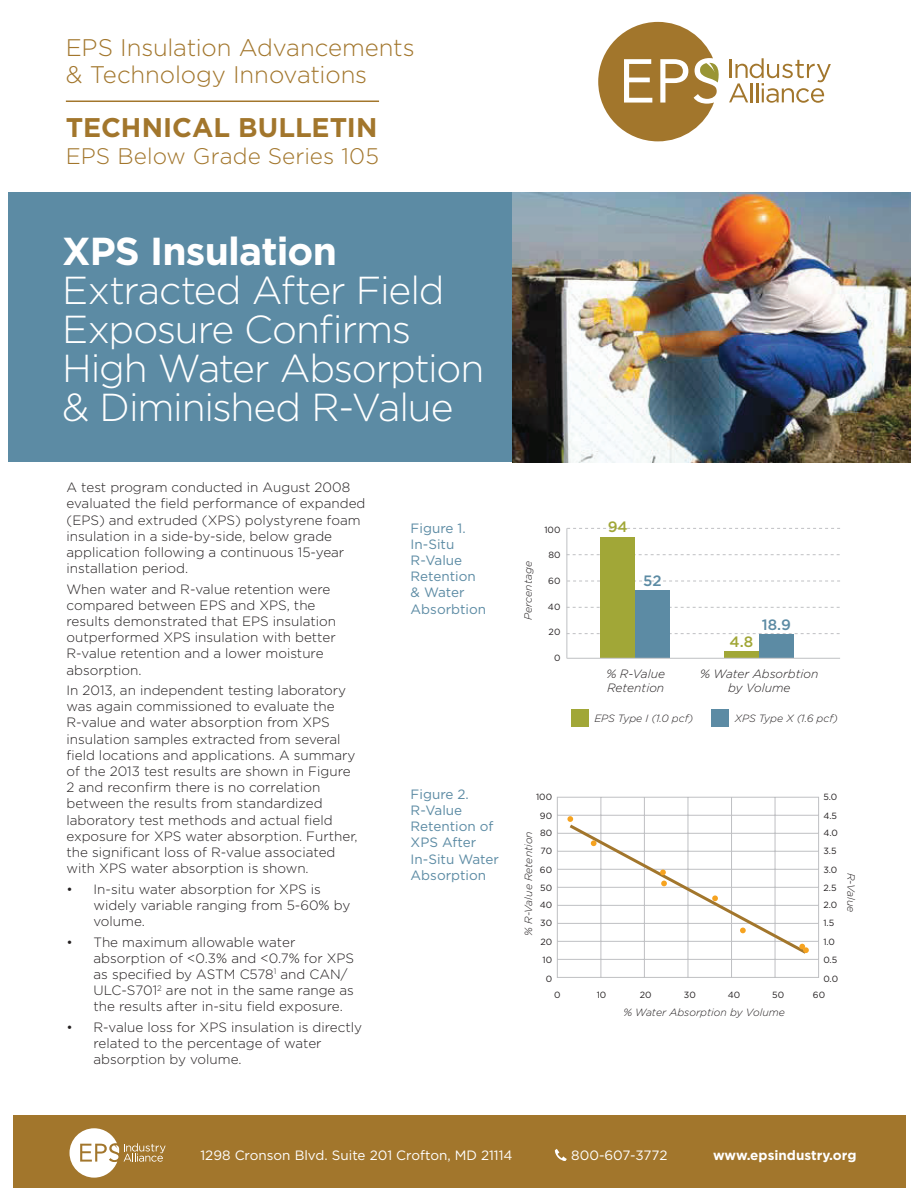
<style>
.page{position:relative;width:918px;height:1188px;background:#fff}
.page>*{position:absolute;margin:0;border:0;box-sizing:border-box;transform-origin:0 0}
.t1{font:300 39px/39px "Gotham";letter-spacing:-.03em;color:#fff}
.t2{font:700 39px "Gotham";letter-spacing:-.02em;color:#fff}
.t3{font:700 27px "Gotham";color:#a2762c}
.t4{font:300 24px/27px "Gotham";letter-spacing:-.01em;color:#a2762c}
.t5{font:300 22.5px "Gotham";letter-spacing:.005em;color:#a2762c}
.t6{font:500 15px "Gotham";color:#5c8ba4}
.t7{font:500 15px "Gotham";color:#a1a737}
.t8{font:300 13.5px/16.2px "Gotham";color:#231f20}
.t9{font:13.5px/16.2px "Gotham";color:#5c8ba4}
.t10{font:13.5px "Gotham";color:#fff}
.t11{font:700 13.5px "Gotham";color:#fff}
.t12{font:italic 300 12px/14.4px "Gotham";color:#231f20}
.t13{font:italic 300 10.5px "Gotham";color:#231f20}
.t14{font:9px/18.1px "Gotham";color:#231f20}
</style>
<div class="page">
<div style="left:13px;top:1116px;width:892px;height:72px;background:#a2762c"></div>
<svg style="left:70px;top:1128px;width:96px;height:50px"></svg>
<svg style="left:555px;top:1149px;width:12px;height:12px"></svg>
<svg style="left:729px;top:58px;width:102px;height:45px"></svg>
<svg style="left:598px;top:22px;width:121px;height:119px"></svg>
<hr style="left:66px;top:101px;width:313px;height:1px;background:#a2762c">
<div style="left:8px;top:192px;width:902px;height:270px;background:#5c8ba4"></div>
<img style="left:512px;top:192px;width:398px;height:270px">
<hr style="left:567px;top:528px;width:1px;height:130px;background:#bfc0c3">
<svg style="left:568px;top:607px;width:272px;height:1px"></svg>
<svg style="left:567px;top:581px;width:273px;height:1px"></svg>
<svg style="left:568px;top:633px;width:272px;height:1px"></svg>
<svg style="left:568px;top:554px;width:272px;height:1px"></svg>
<svg style="left:568px;top:528px;width:272px;height:1px"></svg>
<div style="left:600px;top:537px;width:35px;height:121px;background:#a1a737"></div>
<div style="left:635px;top:591px;width:35px;height:67px;background:#5c8ba4"></div>
<div style="left:724px;top:651px;width:35px;height:7px;background:#a1a737"></div>
<div style="left:759px;top:635px;width:35px;height:23px;background:#5c8ba4"></div>
<hr style="left:567px;top:658px;width:273px;height:1px;background:#bfc0c3">
<div style="left:571px;top:709px;width:17px;height:17px;background:#a1a737"></div>
<div style="left:711px;top:709px;width:18px;height:17px;background:#5c8ba4"></div>
<svg style="left:557px;top:796px;width:262px;height:182px"></svg>
<svg style="left:566px;top:816px;width:244px;height:140px"></svg>
<h3 class="t4" style="left:66px;top:36px;width:350px">EPS Insulation Advancements &amp; Technology Innovations</h3>
<h2 class="t3" style="left:66px;top:118px;width:313px">TECHNICAL BULLETIN</h2>
<h3 class="t5" style="left:66px;top:147px;width:315px">EPS Below Grade Series 105</h3>
<h1 class="t2" style="left:62px;top:237px;width:276px">XPS Insulation</h1>
<h1 class="t1" style="left:62px;top:273px;width:423px">Extracted After Field<br>Exposure Confirms<br>High Water Absorption &amp; Diminished R-Value</h1>
<p class="t8" style="left:67px;top:480px;width:300px">A test program conducted in August 2008 evaluated the field performance of expanded (EPS) and extruded (XPS) polystyrene foam insulation in a side-by-side, below grade application following a continuous 15-year installation period.</p>
<p class="t8" style="left:67px;top:582px;width:271px">When water and R-value retention were compared between EPS and XPS, the results demonstrated that EPS insulation outperformed XPS insulation with better R-value retention and a lower moisture absorption.</p>
<p class="t8" style="left:67px;top:683px;width:293px">In 2013, an independent testing laboratory was again commissioned to evaluate the R-value and water absorption from XPS insulation samples extracted from several field locations and applications. A summary of the 2013 test results are shown in Figure 2 and reconfirm there is no correlation between the results from standardized laboratory test methods and actual field exposure for XPS water absorption. Further, the significant loss of R-value associated with XPS water absorption is shown.</p>
<p class="t8" style="left:94px;top:882px;width:258px;text-indent:-27px">• In-situ water absorption for XPS is widely variable ranging from 5-60% by volume.</p>
<p class="t8" style="left:94px;top:935px;width:262px;text-indent:-27px">• The maximum allowable water absorption of &lt;0.3% and &lt;0.7% for XPS as specified by ASTM C578<sup>1</sup> and CAN/ ULC-S701<sup>2</sup> are not in the same range as the results after in-situ field exposure.</p>
<p class="t8" style="left:94px;top:1020px;width:270px;text-indent:-27px">• R-value loss for XPS insulation is directly related to the percentage of water absorption by volume.</p>
<p class="t9" style="left:411px;top:521px;width:77px">Figure 1.<br>In-Situ<br>R-Value<br>Retention &amp; Water<br>Absorbtion</p>
<p class="t9" style="left:411px;top:787px;width:90px">Figure 2.<br>R-Value<br>Retention of<br>XPS After<br>In-Situ Water<br>Absorption</p>
<p class="t13" style="left:524px;top:620px;width:60px;rotate:-90deg">Percentage</p>
<p class="t14" style="left:544px;top:521px;width:18px">100</p>
<p class="t14" style="left:548px;top:547px;width:14px">80</p>
<p class="t14" style="left:548px;top:572px;width:14px">60</p>
<p class="t14" style="left:548px;top:598px;width:14px">40</p>
<p class="t14" style="left:549px;top:624px;width:13px">20</p>
<p class="t14" style="left:554px;top:649px;width:8px">0</p>
<p class="t7" style="left:608px;top:521px;width:22px">94</p>
<p class="t6" style="left:643px;top:575px;width:20px">52</p>
<p class="t7" style="left:730px;top:636px;width:25px">4.8</p>
<p class="t6" style="left:762px;top:619px;width:31px">18.9</p>
<p class="t12" style="left:606px;top:667px;width:60px">% R-Value<br>Retention</p>
<p class="t12" style="left:700px;top:667px;width:120px;text-align:center">% Water Absorbtion by Volume</p>
<p class="t13" style="left:594px;top:714px;width:100px">EPS Type I (1.0 pcf)</p>
<p class="t13" style="left:735px;top:714px;width:105px">XPS Type X (1.6 pcf)</p>
<p class="t14" style="left:536px;top:788px;width:18px;text-align:center">100<br>90</p>
<p class="t14" style="left:540px;top:825px;width:14px;text-align:right">80<br>70<br>60<br>50<br>40<br>30<br>20<br>10<br>0</p>
<p class="t13" style="left:524px;top:936px;width:106px;rotate:-90deg">% R-Value Retention</p>
<p class="t14" style="left:823px;top:788px;width:15px">5.0<br>4.5</p>
<p class="t14" style="left:823px;top:825px;width:16px">4.0<br>3.5<br>3.0<br>2.5<br>2.0<br>1.5<br>1.0<br>0.5<br>0.0</p>
<p class="t14" style="left:554px;top:987px;width:8px">0</p>
<p class="t14" style="left:597px;top:987px;width:11px">10</p>
<p class="t14" style="left:640px;top:987px;width:13px">20</p>
<p class="t14" style="left:684px;top:987px;width:13px">30</p>
<p class="t14" style="left:728px;top:987px;width:14px">40</p>
<p class="t14" style="left:772px;top:987px;width:13px">50</p>
<p class="t14" style="left:813px;top:987px;width:14px">60</p>
<p class="t13" style="left:623px;top:1008px;width:163px">% Water Absorption by Volume</p>
<p class="t13" style="left:855px;top:873px;width:41px;rotate:90deg">R-Value</p>
<p class="t10" style="left:200px;top:1150px;width:314px">1298 Cronson Blvd. Suite 201 Crofton, MD 21114</p>
<p class="t10" style="left:571px;top:1150px;width:98px">800-607-3772</p>
<p class="t11" style="left:713px;top:1150px;width:145px">www.epsindustry.org</p>
</div>
